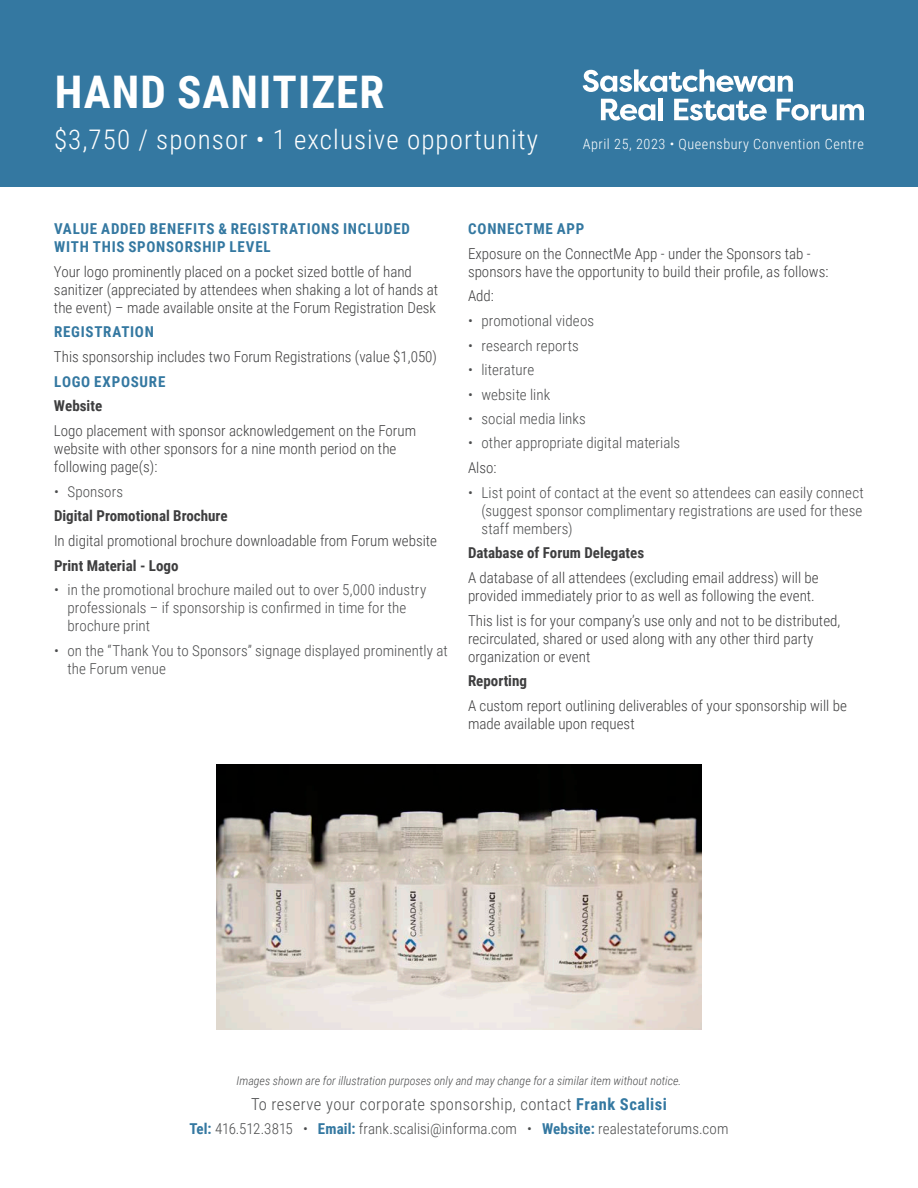
<style>
.page{position:relative;width:918px;height:1188px;background:#fff}
.page>*{position:absolute;margin:0;border:0;box-sizing:border-box;transform-origin:0 0}
.t1{font:700 45px "Roboto Condensed";letter-spacing:.025em;color:#fff}
.Price_Opportunity{font:300 27px "Roboto Condensed";letter-spacing:.04em;color:#fff}
.t2{font:300 16.5px "Roboto Condensed";letter-spacing:.025em;color:#4b4c4d}
.Body{font:300 15px/18px "Roboto Condensed";color:#3e3e3f}
.t3{font:300 15px/18px "Roboto Condensed";letter-spacing:.005em;color:#4b4c4d}
.Value_Added_Benefits{font:700 15px/18px "Roboto Condensed";letter-spacing:.045em;color:#3478a1}
.Body-2{font:700 15px "Roboto Condensed";color:#3e3e3f}
.t4{font:300 14.25px "Roboto Condensed";letter-spacing:.04em;color:#fff}
.t5{font:italic 300 12px "Roboto Condensed";color:#4b4c4d}
.s1{font-weight:700;color:#3478a1}
</style>
<div class="page">
<img style="left:216px;top:764px;width:486px;height:266px">
<div style="left:0;top:0;width:918px;height:186px;background:#3478a1"></div>
<svg style="left:583px;top:69px;width:210px;height:23px"></svg>
<svg style="left:601px;top:99px;width:54px;height:22px"></svg>
<div style="left:658px;top:98px;width:5px;height:22px;background:#fff"></div>
<svg style="left:674px;top:99px;width:93px;height:22px"></svg>
<svg style="left:777px;top:99px;width:87px;height:22px"></svg>
<p class="t1" style="left:55px;top:60px;width:331px">HAND SANITIZER</p>
<p class="Price_Opportunity" style="left:54px;top:121px;width:486px">$3,750 / sponsor ꞏ 1 exclusive opportunity</p>
<p class="t4" style="left:583px;top:134px;width:283px">April 25, 2023 ꞏ Queensbury Convention Centre</p>
<p class="Value_Added_Benefits" style="left:54px;top:219px;width:357px">VALUE ADDED BENEFITS &amp; REGISTRATIONS INCLUDED<br>WITH THIS SPONSORSHIP LEVEL</p>
<p class="Body" style="left:54px;top:262px;width:386px">Your logo prominently placed on a pocket sized bottle of hand sanitizer (appreciated by attendees when shaking a lot of hands at the event) – made available onsite at the Forum Registration Desk</p>
<p class="Value_Added_Benefits" style="left:54px;top:322px;width:101px">REGISTRATION</p>
<p class="Body" style="left:54px;top:347px;width:385px">This sponsorship includes two Forum Registrations (value $1,050)</p>
<p class="Value_Added_Benefits" style="left:54px;top:372px;width:113px">LOGO EXPOSURE</p>
<p class="Body-2" style="left:54px;top:395px;width:50px">Website</p>
<p class="Body" style="left:54px;top:421px;width:364px">Logo placement with sponsor acknowledgement on the Forum website with other sponsors for a nine month period on the following page(s):</p>
<p class="t3" style="left:54px;top:482px;width:71px">• Sponsors</p>
<p class="Body-2" style="left:54px;top:505px;width:175px">Digital Promotional Brochure</p>
<p class="Body" style="left:54px;top:531px;width:385px">In digital promotional brochure downloadable from Forum website</p>
<p class="Body-2" style="left:54px;top:555px;width:126px">Print Material - Logo</p>
<p class="t3" style="left:68px;top:580px;width:360px;text-indent:-14px">• in the promotional brochure mailed out to over 5,000 industry professionals – if sponsorship is confirmed in time for the brochure print</p>
<p class="t3" style="left:68px;top:641px;width:382px;text-indent:-14px">• on the “Thank You to Sponsors” signage displayed prominently at the Forum venue</p>
<p class="Value_Added_Benefits" style="left:468px;top:219px;width:117px">CONNECTME APP</p>
<p class="Body" style="left:468px;top:244px;width:362px">Exposure on the ConnectMe App - under the Sponsors tab - sponsors have the opportunity to build their profile, as follows:</p>
<p class="Body" style="left:468px;top:286px;width:27px">Add:</p>
<p class="t3" style="left:468px;top:311px;width:128px">• promotional videos</p>
<p class="t3" style="left:468px;top:336px;width:112px">• research reports</p>
<p class="t3" style="left:468px;top:360px;width:68px">• literature</p>
<p class="t3" style="left:468px;top:385px;width:84px">• website link</p>
<p class="t3" style="left:468px;top:409px;width:119px">• social media links</p>
<p class="t3" style="left:468px;top:434px;width:214px">• other appropriate digital materials</p>
<p class="Body" style="left:468px;top:458px;width:30px">Also:</p>
<p class="t3" style="left:482px;top:483px;width:384px;text-align:justify;text-indent:-14px">• List point of contact at the event so attendees can easily connect (suggest sponsor complimentary registrations are used for these staff members)</p>
<p class="Body-2" style="left:468px;top:542px;width:178px">Database of Forum Delegates</p>
<p class="Body" style="left:468px;top:568px;width:352px">A database of all attendees (excluding email address) will be provided immediately prior to as well as following the event.</p>
<p class="Body" style="left:468px;top:611px;width:374px">This list is for your company’s use only and not to be distributed, recirculated, shared or used along with any other third party organization or event</p>
<p class="Body-2" style="left:468px;top:671px;width:61px">Reporting</p>
<p class="Body" style="left:468px;top:696px;width:380px">A custom report outlining deliverables of your sponsorship will be made available upon request</p>
<p class="t5" style="left:237px;top:1072px;width:446px">Images shown are for illustration purposes only and may change for a similar item without notice.</p>
<p class="t2" style="left:251px;top:1093px;width:417px">To reserve your corporate sponsorship, contact <span class="s1">Frank Scalisi</span></p>
<p class="t3" style="left:189px;top:1119px;width:541px"><span class="s1">Tel:</span> 416.512.3815 ꞏ <span class="s1">Email:</span> frank.scalisi@informa.com ꞏ <span class="s1">Website:</span> realestateforums.com</p>
</div>
